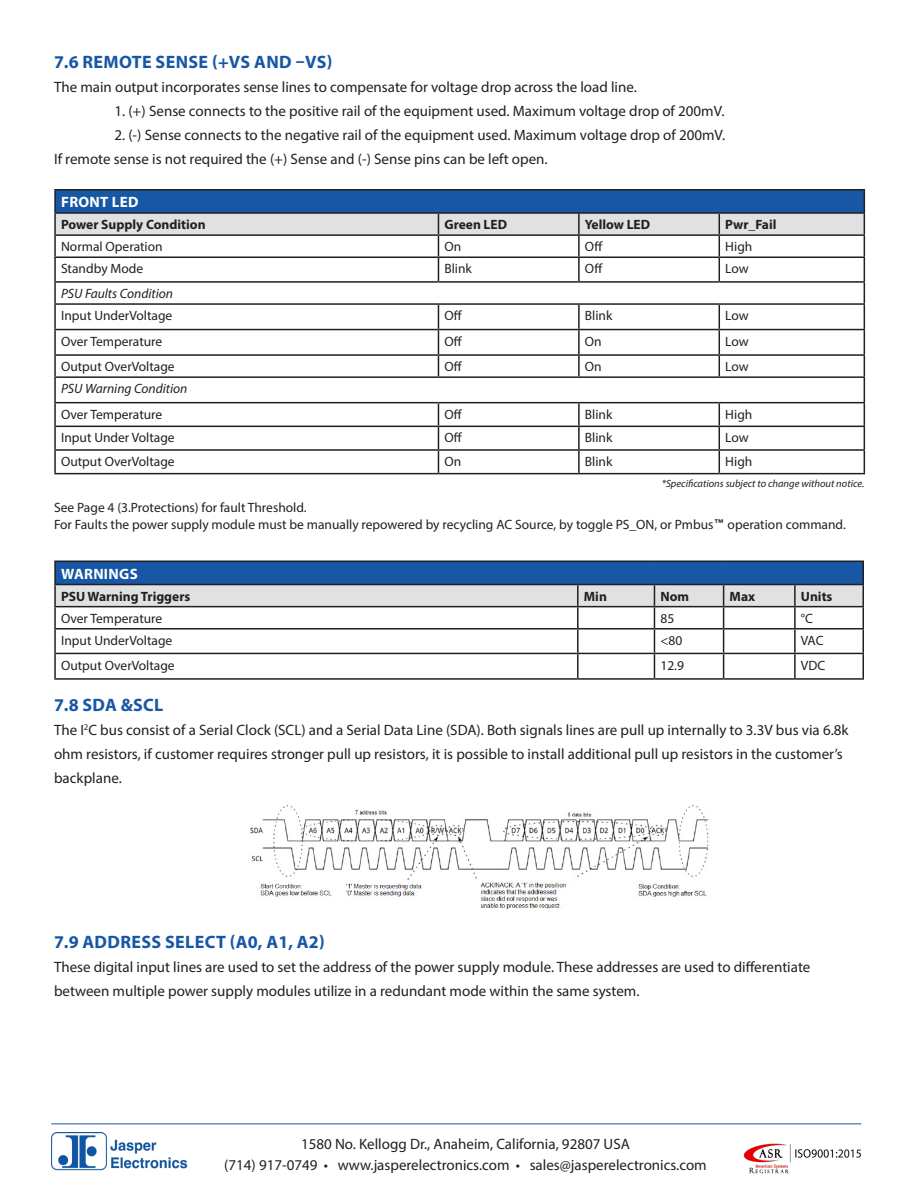
<style>
.page{position:relative;width:918px;height:1188px;background:#fff}
.page>*{position:absolute;margin:0;border:0;box-sizing:border-box;transform-origin:0 0}
.t1{font:700 18px "Myriad Pro";letter-spacing:.02em;color:#1757a5}
.t2{font:15px/24px "Myriad Pro";color:#231f20}
.t3{font:700 15px "Myriad Pro";letter-spacing:.02em;color:#fff}
.t4{font:13.5px "Myriad Pro";color:#231f20}
.t5{font:700 13.5px "Myriad Pro";color:#231f20}
.t6{font:italic 13.5px "Myriad Pro";color:#231f20}
.t7{font:italic 10.5px "Myriad Pro";color:#231f20}
.s1{font-family:"Compacta BT";font-weight:700}
</style>
<div class="page">
<img style="left:52px;top:1133px;width:136px;height:38px">
<hr style="left:51px;top:1124px;width:810px;height:1px;background:#1757a5">
<img style="left:743px;top:1143px;width:118px;height:30px">
<hr style="left:54px;top:189px;width:384px;height:1px;background:#231f20">
<hr style="left:54px;top:190px;width:2px;height:22px;background:#231f20">
<hr style="left:438px;top:189px;width:141px;height:1px;background:#231f20">
<hr style="left:579px;top:189px;width:140px;height:1px;background:#231f20">
<hr style="left:719px;top:189px;width:146px;height:1px;background:#231f20">
<hr style="left:54px;top:212px;width:384px;height:2px;background:#231f20">
<hr style="left:54px;top:214px;width:2px;height:20px;background:#231f20">
<hr style="left:54px;top:234px;width:384px;height:2px;background:#231f20">
<hr style="left:54px;top:236px;width:2px;height:20px;background:#231f20">
<hr style="left:54px;top:256px;width:384px;height:2px;background:#231f20">
<hr style="left:54px;top:258px;width:2px;height:23px;background:#231f20">
<hr style="left:54px;top:281px;width:384px;height:2px;background:#231f20">
<hr style="left:54px;top:283px;width:2px;height:20px;background:#231f20">
<hr style="left:54px;top:303px;width:384px;height:2px;background:#231f20">
<hr style="left:54px;top:305px;width:2px;height:24px;background:#231f20">
<hr style="left:54px;top:329px;width:384px;height:1px;background:#231f20">
<hr style="left:54px;top:330px;width:2px;height:24px;background:#231f20">
<hr style="left:54px;top:354px;width:384px;height:2px;background:#231f20">
<hr style="left:54px;top:356px;width:2px;height:20px;background:#231f20">
<hr style="left:54px;top:376px;width:384px;height:2px;background:#231f20">
<hr style="left:54px;top:378px;width:2px;height:24px;background:#231f20">
<hr style="left:54px;top:402px;width:384px;height:1px;background:#231f20">
<hr style="left:54px;top:403px;width:2px;height:23px;background:#231f20">
<hr style="left:54px;top:426px;width:384px;height:1px;background:#231f20">
<hr style="left:54px;top:427px;width:2px;height:22px;background:#231f20">
<hr style="left:54px;top:449px;width:384px;height:2px;background:#231f20">
<hr style="left:54px;top:451px;width:2px;height:22px;background:#231f20">
<svg style="left:55px;top:190px;width:810px;height:283px"></svg>
<hr style="left:54px;top:473px;width:384px;height:1px;background:#231f20">
<hr style="left:438px;top:473px;width:141px;height:1px;background:#231f20">
<hr style="left:579px;top:473px;width:140px;height:1px;background:#231f20">
<hr style="left:719px;top:473px;width:146px;height:1px;background:#231f20">
<div style="left:55px;top:561px;width:808px;height:24px;background:#1757a5"></div>
<hr style="left:54px;top:561px;width:524px;height:1px;background:#231f20">
<hr style="left:54px;top:562px;width:2px;height:22px;background:#231f20">
<hr style="left:578px;top:561px;width:76px;height:1px;background:#231f20">
<hr style="left:654px;top:561px;width:70px;height:1px;background:#231f20">
<hr style="left:724px;top:561px;width:71px;height:1px;background:#231f20">
<hr style="left:795px;top:561px;width:69px;height:1px;background:#231f20">
<hr style="left:862px;top:562px;width:2px;height:22px;background:#231f20">
<hr style="left:54px;top:584px;width:524px;height:1px;background:#231f20">
<hr style="left:54px;top:585px;width:2px;height:21px;background:#231f20">
<hr style="left:578px;top:584px;width:76px;height:1px;background:#231f20">
<hr style="left:654px;top:584px;width:70px;height:1px;background:#231f20">
<hr style="left:724px;top:584px;width:71px;height:1px;background:#231f20">
<hr style="left:795px;top:584px;width:69px;height:1px;background:#231f20">
<hr style="left:862px;top:585px;width:2px;height:21px;background:#231f20">
<hr style="left:54px;top:606px;width:524px;height:1px;background:#231f20">
<hr style="left:54px;top:607px;width:2px;height:21px;background:#231f20">
<hr style="left:795px;top:606px;width:69px;height:1px;background:#231f20">
<hr style="left:862px;top:607px;width:2px;height:21px;background:#231f20">
<hr style="left:54px;top:628px;width:524px;height:2px;background:#231f20">
<hr style="left:54px;top:630px;width:2px;height:23px;background:#231f20">
<hr style="left:795px;top:628px;width:69px;height:2px;background:#231f20">
<hr style="left:862px;top:630px;width:2px;height:23px;background:#231f20">
<hr style="left:54px;top:653px;width:524px;height:1px;background:#231f20">
<hr style="left:54px;top:654px;width:2px;height:24px;background:#231f20">
<svg style="left:55px;top:585px;width:808px;height:93px"></svg>
<hr style="left:795px;top:653px;width:69px;height:1px;background:#231f20">
<hr style="left:794px;top:654px;width:2px;height:24px;background:#231f20">
<hr style="left:862px;top:654px;width:2px;height:24px;background:#231f20">
<hr style="left:54px;top:678px;width:524px;height:2px;background:#231f20">
<hr style="left:578px;top:678px;width:76px;height:2px;background:#231f20">
<hr style="left:654px;top:678px;width:70px;height:2px;background:#231f20">
<hr style="left:724px;top:678px;width:71px;height:2px;background:#231f20">
<hr style="left:795px;top:678px;width:69px;height:2px;background:#231f20">
<img style="left:250px;top:805px;width:459px;height:105px">
<p class="t1" style="left:54px;top:50px;width:280px">7.6 REMOTE SENSE (+VS AND –VS)</p>
<p class="t2" style="left:54px;top:75px;width:584px">The main output incorporates sense lines to compensate for voltage drop across the load line.</p>
<p class="t2" style="left:114px;top:99px;width:612px">1. (+) Sense connects to the positive rail of the equipment used. Maximum voltage drop of 200mV.</p>
<p class="t2" style="left:114px;top:123px;width:612px">2. (-) Sense connects to the negative rail of the equipment used. Maximum voltage drop of 200mV.</p>
<p class="t2" style="left:54px;top:147px;width:495px">If remote sense is not required the (+) Sense and (-) Sense pins can be left open.</p>
<p class="t3" style="left:61px;top:192px;width:79px">FRONT LED</p>
<p class="t5" style="left:61px;top:216px;width:146px">Power Supply Condition</p>
<p class="t5" style="left:444px;top:216px;width:64px">Green LED</p>
<p class="t5" style="left:585px;top:216px;width:67px">Yellow LED</p>
<p class="t5" style="left:725px;top:216px;width:53px">Pwr_Fail</p>
<p class="t4" style="left:61px;top:238px;width:103px">Normal Operation</p>
<p class="t4" style="left:444px;top:238px;width:18px">On</p>
<p class="t4" style="left:585px;top:238px;width:19px">Off</p>
<p class="t4" style="left:725px;top:238px;width:29px">High</p>
<p class="t4" style="left:61px;top:261px;width:84px">Standby Mode</p>
<p class="t4" style="left:444px;top:261px;width:29px">Blink</p>
<p class="t4" style="left:585px;top:261px;width:19px">Off</p>
<p class="t4" style="left:725px;top:261px;width:25px">Low</p>
<p class="t6" style="left:61px;top:285px;width:114px">PSU Faults Condition</p>
<p class="t4" style="left:61px;top:307px;width:113px">Input UnderVoltage</p>
<p class="t4" style="left:444px;top:307px;width:19px">Off</p>
<p class="t4" style="left:585px;top:307px;width:29px">Blink</p>
<p class="t4" style="left:725px;top:307px;width:25px">Low</p>
<p class="t4" style="left:61px;top:333px;width:103px">Over Temperature</p>
<p class="t4" style="left:444px;top:333px;width:19px">Off</p>
<p class="t4" style="left:585px;top:333px;width:18px">On</p>
<p class="t4" style="left:725px;top:333px;width:25px">Low</p>
<p class="t4" style="left:61px;top:358px;width:115px">Output OverVoltage</p>
<p class="t4" style="left:444px;top:358px;width:19px">Off</p>
<p class="t4" style="left:585px;top:358px;width:18px">On</p>
<p class="t4" style="left:725px;top:358px;width:25px">Low</p>
<p class="t6" style="left:61px;top:380px;width:128px">PSU Warning Condition</p>
<p class="t4" style="left:61px;top:406px;width:103px">Over Temperature</p>
<p class="t4" style="left:444px;top:406px;width:19px">Off</p>
<p class="t4" style="left:585px;top:406px;width:29px">Blink</p>
<p class="t4" style="left:725px;top:406px;width:29px">High</p>
<p class="t4" style="left:61px;top:430px;width:115px">Input Under Voltage</p>
<p class="t4" style="left:444px;top:430px;width:19px">Off</p>
<p class="t4" style="left:585px;top:430px;width:29px">Blink</p>
<p class="t4" style="left:725px;top:430px;width:25px">Low</p>
<p class="t4" style="left:61px;top:453px;width:115px">Output OverVoltage</p>
<p class="t4" style="left:444px;top:453px;width:18px">On</p>
<p class="t4" style="left:585px;top:453px;width:29px">Blink</p>
<p class="t4" style="left:725px;top:453px;width:29px">High</p>
<p class="t7" style="left:662px;top:477px;width:204px">*Specifications subject to change without notice.</p>
<p class="t4" style="left:54px;top:499px;width:254px">See Page 4 (3.Protections) for fault Threshold.</p>
<p class="t4" style="left:54px;top:516px;width:793px">For Faults the power supply module must be manually repowered by recycling AC Source, by toggle PS_ON, or Pmbus<span class="s1">™</span> operation command.</p>
<p class="t3" style="left:61px;top:564px;width:78px">WARNINGS</p>
<p class="t5" style="left:61px;top:587px;width:131px">PSU Warning Triggers</p>
<p class="t5" style="left:584px;top:587px;width:25px">Min</p>
<p class="t5" style="left:660px;top:587px;width:30px">Nom</p>
<p class="t5" style="left:730px;top:587px;width:27px">Max</p>
<p class="t5" style="left:801px;top:587px;width:33px">Units</p>
<p class="t4" style="left:61px;top:610px;width:103px">Over Temperature</p>
<p class="t4" style="left:660px;top:610px;width:15px">85</p>
<p class="t4" style="left:801px;top:610px;width:14px">°C</p>
<p class="t4" style="left:61px;top:632px;width:113px">Input UnderVoltage</p>
<p class="t4" style="left:660px;top:632px;width:23px">&lt;80</p>
<p class="t4" style="left:801px;top:632px;width:24px">VAC</p>
<p class="t4" style="left:61px;top:657px;width:115px">Output OverVoltage</p>
<p class="t4" style="left:660px;top:657px;width:25px">12.9</p>
<p class="t4" style="left:801px;top:657px;width:26px">VDC</p>
<p class="t1" style="left:54px;top:693px;width:111px">7.8 SDA &amp;SCL</p>
<p class="t2" style="left:54px;top:718px;width:796px">The I<sup>2</sup>C bus consist of a Serial Clock (SCL) and a Serial Data Line (SDA). Both signals lines are pull up internally to 3.3V bus via 6.8k ohm resistors, if customer requires stronger pull up resistors, it is possible to install additional pull up resistors in the customer’s backplane.</p>
<p class="t1" style="left:54px;top:930px;width:272px">7.9 ADDRESS SELECT (A0, A1, A2)</p>
<p class="t2" style="left:54px;top:954px;width:758px">These digital input lines are used to set the address of the power supply module. These addresses are used to differentiate</p>
<p class="t2" style="left:54px;top:978px;width:587px">between multiple power supply modules utilize in a redundant mode within the same system.</p>
<p class="t2" style="left:301px;top:1132px;width:330px">1580 No. Kellogg Dr., Anaheim, California, 92807 USA</p>
<p class="t2" style="left:224px;top:1153px;width:484px">(714) 917-0749 • www.jasperelectronics.com • sales@jasperelectronics.com</p>
</div>
